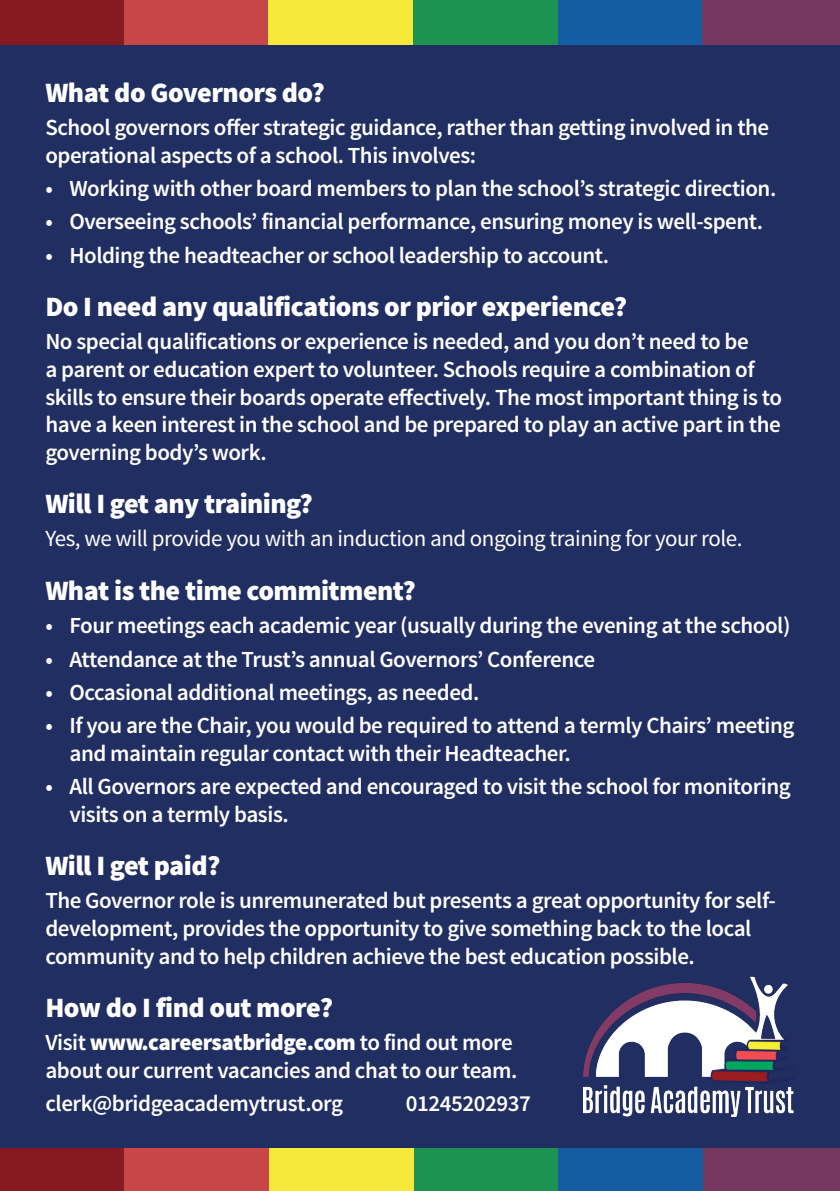
<style>
.page{position:relative;width:840px;height:1191px;background:#fff}
.page>*{position:absolute;margin:0;border:0;box-sizing:border-box;transform-origin:0 0}
.Heading{font:900 28px "Source Sans Pro";letter-spacing:-.02em;color:#fff}
.Main_Text_No_Bullets{font:600 23px/27.6px "Source Sans Pro";letter-spacing:-.02em;color:#fff}
.Bullets{font:600 23px/27.6px "Source Sans Pro";letter-spacing:-.02em;color:#fff}
.Main_Text_No_Bullets-2{font:23px "Source Sans Pro";letter-spacing:-.02em;color:#fff}
.s1{font-weight:900}
</style>
<div class="page">
<div style="left:0;top:0;width:839px;height:1191px;background:#212e61"></div>
<div style="left:723px;top:0;width:116px;height:44px;background:#74375e"></div>
<div style="left:412px;top:0;width:145px;height:44px;background:#1d9251"></div>
<div style="left:557px;top:0;width:145px;height:44px;background:#155da3"></div>
<div style="left:702px;top:0;width:132px;height:44px;background:#74375e"></div>
<div style="left:268px;top:0;width:144px;height:44px;background:#f7e93a"></div>
<div style="left:123px;top:0;width:145px;height:44px;background:#c84548"></div>
<div style="left:0;top:0;width:123px;height:44px;background:#871a21"></div>
<img style="left:583px;top:977px;width:209px;height:139px">
<div style="left:724px;top:1148px;width:115px;height:43px;background:#74375e"></div>
<div style="left:413px;top:1148px;width:145px;height:43px;background:#1d9251"></div>
<div style="left:558px;top:1148px;width:144px;height:43px;background:#155da3"></div>
<div style="left:702px;top:1148px;width:133px;height:43px;background:#74375e"></div>
<div style="left:268px;top:1148px;width:145px;height:43px;background:#f7e93a"></div>
<div style="left:124px;top:1148px;width:144px;height:43px;background:#c84548"></div>
<div style="left:0;top:1148px;width:124px;height:43px;background:#871a21"></div>
<p class="Heading" style="left:45px;top:74px;width:281px">What do Governors do?</p>
<p class="Main_Text_No_Bullets" style="left:45px;top:114px;width:725px">School governors offer strategic guidance, rather than getting involved in the operational aspects of a school. This involves:</p>
<p class="Bullets" style="left:45px;top:175px;width:732px">• Working with other board members to plan the school’s strategic direction.</p>
<p class="Bullets" style="left:45px;top:208px;width:719px">• Overseeing schools’ financial performance, ensuring money is well-spent.</p>
<p class="Bullets" style="left:45px;top:242px;width:565px">• Holding the headteacher or school leadership to account.</p>
<p class="Heading" style="left:45px;top:288px;width:583px">Do I need any qualifications or prior experience?</p>
<p class="Main_Text_No_Bullets" style="left:45px;top:328px;width:737px">No special qualifications or experience is needed, and you don’t need to be<br>a parent or education expert to volunteer. Schools require a combination of skills to ensure their boards operate effectively. The most important thing is to have a keen interest in the school and be prepared to play an active part in the governing body’s work.</p>
<p class="Heading" style="left:45px;top:485px;width:269px">Will I get any training?</p>
<p class="Main_Text_No_Bullets-2" style="left:45px;top:524px;width:698px">Yes, we will provide you with an induction and ongoing training for your role.</p>
<p class="Heading" style="left:45px;top:572px;width:372px">What is the time commitment?</p>
<p class="Bullets" style="left:45px;top:612px;width:746px">• Four meetings each academic year (usually during the evening at the school)</p>
<p class="Bullets" style="left:45px;top:645px;width:551px">• Attendance at the Trust’s annual Governors’ Conference</p>
<p class="Bullets" style="left:45px;top:679px;width:435px">• Occasional additional meetings, as needed.</p>
<p class="Bullets" style="left:69px;top:712px;width:726px;text-indent:-24px">• If you are the Chair, you would be required to attend a termly Chairs’ meeting and maintain regular contact with their Headteacher.</p>
<p class="Bullets" style="left:69px;top:773px;width:722px;text-indent:-24px">• All Governors are expected and encouraged to visit the school for monitoring visits on a termly basis.</p>
<p class="Heading" style="left:45px;top:847px;width:176px">Will I get paid?</p>
<p class="Main_Text_No_Bullets" style="left:45px;top:887px;width:731px">The Governor role is unremunerated but presents a great opportunity for self&shy;development, provides the opportunity to give something back to the local community and to help children achieve the best education possible.</p>
<p class="Heading" style="left:45px;top:989px;width:289px">How do I find out more?</p>
<p class="Main_Text_No_Bullets" style="left:45px;top:1029px;width:473px">Visit <span class="s1">www.careersatbridge.com</span> to find out more about our current vacancies and chat to our team.</p>
<p class="Main_Text_No_Bullets" style="left:45px;top:1090px;width:299px">clerk@bridgeacademytrust.org</p>
<p class="Main_Text_No_Bullets" style="left:405px;top:1090px;width:127px">01245202937</p>
</div>
